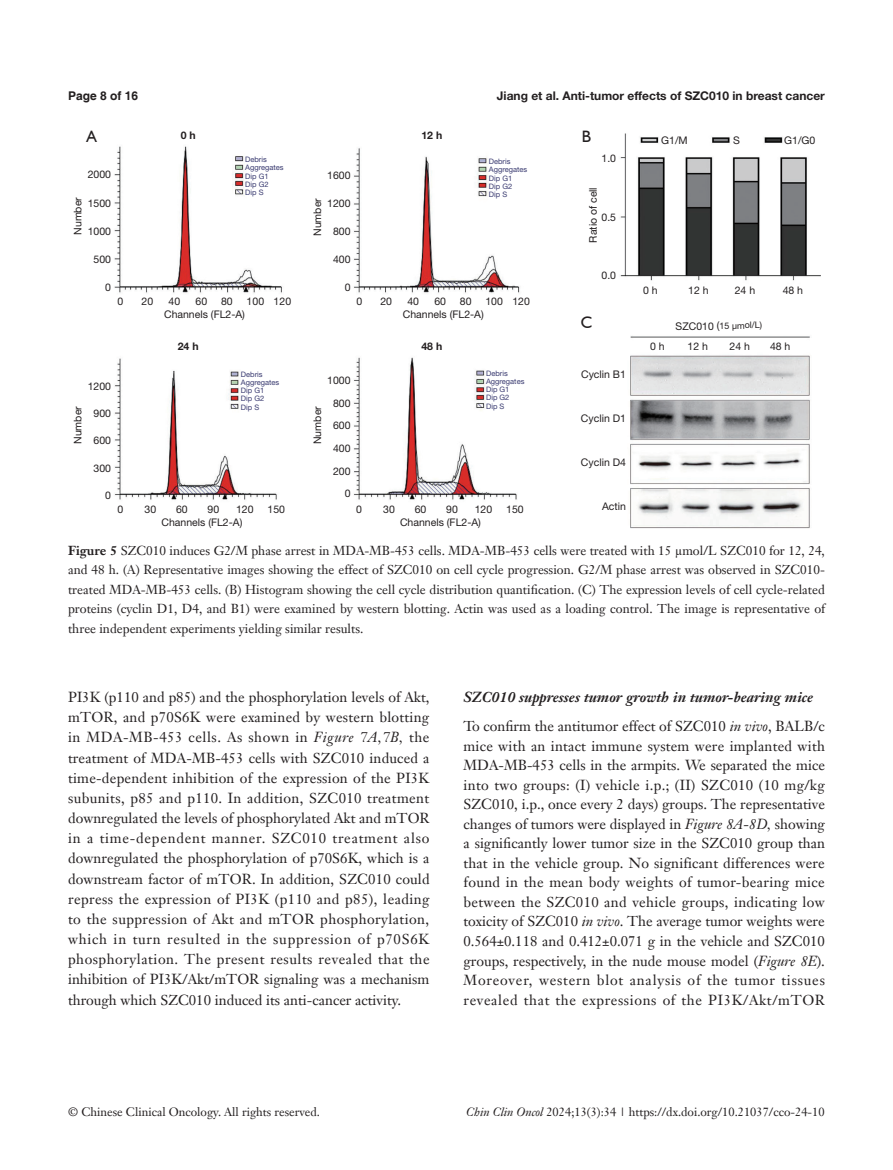
<style>
.page{position:relative;width:893px;height:1170px;background:#fff}
.page>*{position:absolute;margin:0;border:0;box-sizing:border-box;transform-origin:0 0}
.t1{font:16.5px "Humanist 521 BT";color:#231f20}
.t2{font:14.25px/20.1px "Janson Text LT";letter-spacing:.02em;color:#231f20;text-align:justify}
.t3{font:italic 700 14.25px/29.2px "Janson Text LT";color:#231f20}
.t4{font:12.75px/19.5px "Janson Text LT";color:#231f20;text-align:justify}
.t5{font:12px "Janson Text LT";color:#231f20}
.t6{font:700 12px "Helvetica Neue LT Pro";color:#231f20}
.t7{font:700 12px "Helvetica";color:#231f20}
.t8{font:10.5px/22.8px "Helvetica Neue LT Pro";color:#231f20;text-align:right}
.t9{font:700 10.5px "Helvetica Neue LT Pro";color:#231f20}
.t10{font:9px "Helvetica Neue LT Pro";color:#231f20}
.t11{font:7.5px/8.2px "Helvetica Neue LT Pro";color:#393a70}
.s1{font-size:10.5px}
.s2{font-weight:700}
.s3{font-family:"Times New Roman"}
.s4{font-style:italic}
.s5{font-weight:400;font-style:normal}
.s6{font-weight:400}
</style>
<div class="page">
<img style="left:114px;top:133px;width:706px;height:396px">
<div style="left:578px;top:128px;width:17px;height:17px;background:#fff"></div>
<div style="left:578px;top:313px;width:17px;height:17px;background:#fff"></div>
<p class="t7" style="left:68px;top:88px;width:72px">Page 8 of 16</p>
<p class="t6" style="left:497px;top:88px;width:329px">Jiang et al. Anti-tumor effects of SZC010 in breast cancer</p>
<p class="t1" style="left:86px;top:126px;width:12px">A</p>
<p class="t1" style="left:582px;top:126px;width:11px">B</p>
<p class="t9" style="left:181px;top:128px;width:16px">0 h</p>
<p class="t9" style="left:421px;top:128px;width:22px">12 h</p>
<p class="t8" style="left:88px;top:163px;width:25px">2000</p>
<p class="t8" style="left:88px;top:191px;width:25px">1500</p>
<p class="t8" style="left:88px;top:219px;width:25px">1000</p>
<p class="t8" style="left:94px;top:247px;width:19px">500</p>
<p class="t8" style="left:105px;top:275px;width:7px">0</p>
<p class="t8" style="left:66px;top:235px;width:39px;rotate:-90deg">Number</p>
<p class="t11" style="left:245px;top:155px;width:40px">Debris<br>Aggregates<br>Dip G1<br>Dip G2<br>Dip S</p>
<p class="t11" style="left:489px;top:157px;width:40px">Debris<br>Aggregates<br>Dip G1<br>Dip G2<br>Dip S</p>
<p class="t8" style="left:327px;top:164px;width:25px">1600</p>
<p class="t8" style="left:327px;top:192px;width:25px">1200</p>
<p class="t8" style="left:333px;top:220px;width:19px">800</p>
<p class="t8" style="left:333px;top:248px;width:19px">400</p>
<p class="t8" style="left:345px;top:275px;width:7px">0</p>
<p class="t8" style="left:306px;top:236px;width:39px;rotate:-90deg">Number</p>
<p class="t8" style="left:118px;top:289px;width:7px">0</p>
<p class="t8" style="left:142px;top:289px;width:13px">20</p>
<p class="t8" style="left:169px;top:289px;width:13px">40</p>
<p class="t8" style="left:196px;top:289px;width:13px">60</p>
<p class="t8" style="left:221px;top:289px;width:13px">80</p>
<p class="t8" style="left:247px;top:289px;width:46px">100 120</p>
<p class="t8" style="left:356px;top:289px;width:7px">0</p>
<p class="t8" style="left:380px;top:289px;width:13px">20</p>
<p class="t8" style="left:407px;top:289px;width:13px">40</p>
<p class="t8" style="left:434px;top:289px;width:13px">60</p>
<p class="t8" style="left:460px;top:289px;width:13px">80</p>
<p class="t8" style="left:485px;top:289px;width:46px">100 120</p>
<p class="t8" style="left:164px;top:303px;width:82px">Channels (FL2-A)</p>
<p class="t8" style="left:403px;top:303px;width:82px">Channels (FL2-A)</p>
<p class="t9" style="left:178px;top:340px;width:22px">24 h</p>
<p class="t9" style="left:421px;top:340px;width:22px">48 h</p>
<p class="t8" style="left:88px;top:374px;width:25px">1200</p>
<p class="t8" style="left:94px;top:401px;width:19px">900</p>
<p class="t8" style="left:94px;top:429px;width:19px">600</p>
<p class="t8" style="left:94px;top:456px;width:19px">300</p>
<p class="t8" style="left:105px;top:483px;width:7px">0</p>
<p class="t8" style="left:66px;top:444px;width:39px;rotate:-90deg">Number</p>
<p class="t11" style="left:241px;top:369px;width:40px">Debris<br>Aggregates<br>Dip G1<br>Dip G2<br>Dip S</p>
<p class="t11" style="left:486px;top:368px;width:40px">Debris<br>Aggregates<br>Dip G1<br>Dip G2<br>Dip S</p>
<p class="t8" style="left:327px;top:368px;width:25px">1000<br>800<br>600<br>400<br>200<br>0</p>
<p class="t8" style="left:306px;top:444px;width:39px;rotate:-90deg">Number</p>
<p class="t8" style="left:118px;top:497px;width:7px">0</p>
<p class="t8" style="left:145px;top:497px;width:13px">30</p>
<p class="t8" style="left:176px;top:497px;width:13px">60</p>
<p class="t8" style="left:208px;top:497px;width:13px">90</p>
<p class="t8" style="left:236px;top:497px;width:19px">120</p>
<p class="t8" style="left:268px;top:497px;width:19px">150</p>
<p class="t8" style="left:356px;top:497px;width:7px">0</p>
<p class="t8" style="left:383px;top:497px;width:13px">30</p>
<p class="t8" style="left:415px;top:497px;width:13px">60</p>
<p class="t8" style="left:446px;top:497px;width:13px">90</p>
<p class="t8" style="left:475px;top:497px;width:19px">120</p>
<p class="t8" style="left:506px;top:497px;width:19px">150</p>
<p class="t8" style="left:161px;top:510px;width:82px">Channels (FL2-A)</p>
<p class="t8" style="left:400px;top:510px;width:82px">Channels (FL2-A)</p>
<p class="t8" style="left:601px;top:146px;width:16px">1.0</p>
<p class="t8" style="left:582px;top:242px;width:57px;rotate:-90deg">Ratio of cell</p>
<p class="t8" style="left:601px;top:205px;width:16px">0.5</p>
<p class="t8" style="left:601px;top:264px;width:16px">0.0</p>
<p class="t1" style="left:581px;top:312px;width:13px">C</p>
<p class="t8" style="left:581px;top:363px;width:46px">Cyclin B1</p>
<p class="t8" style="left:581px;top:407px;width:47px">Cyclin D1</p>
<p class="t8" style="left:581px;top:450px;width:47px">Cyclin D4</p>
<p class="t8" style="left:602px;top:494px;width:25px">Actin</p>
<p class="t8" style="left:661px;top:129px;width:28px">G1/M</p>
<p class="t8" style="left:733px;top:129px;width:8px">S</p>
<p class="t8" style="left:784px;top:129px;width:33px">G1/G0</p>
<p class="t8" style="left:643px;top:278px;width:16px">0 h</p>
<p class="t8" style="left:688px;top:278px;width:22px">12 h</p>
<p class="t8" style="left:735px;top:278px;width:22px">24 h</p>
<p class="t8" style="left:783px;top:278px;width:22px">48 h</p>
<p class="t10" style="left:675px;top:321px;width:88px;rotate:-1deg"><span class="s1">SZC010 (</span>15 μmol/L)</p>
<p class="t8" style="left:650px;top:334px;width:16px">0 h</p>
<p class="t8" style="left:687px;top:334px;width:22px">12 h</p>
<p class="t8" style="left:729px;top:334px;width:22px">24 h</p>
<p class="t8" style="left:770px;top:334px;width:22px">48 h</p>
<p class="t4" style="left:68px;top:540px;width:759px"><span class="s2">Figure 5</span> SZC010 induces G2/M phase arrest in MDA-MB-453 cells. MDA-MB-453 cells were treated with 15 <span class="s3">µ</span>mol/L SZC010 for 12, 24, and 48 h. (A) Representative images showing the effect of SZC010 on cell cycle progression. G2/M phase arrest was observed in SZC010- treated MDA-MB-453 cells. (B) Histogram showing the cell cycle distribution quantification. (C) The expression levels of cell cycle-related proteins (cyclin D1, D4, and B1) were examined by western blotting. Actin was used as a loading control. The image is representative of three independent experiments yielding similar results.</p>
<p class="t2" style="left:68px;top:686px;width:363px">PI3K (p110 and p85) and the phosphorylation levels of Akt, mTOR, and p70S6K were examined by western blotting in MDA-MB-453 cells. As shown in <span class="s4">Figure 7A,7B,</span> the treatment of MDA-MB-453 cells with SZC010 induced a time-dependent inhibition of the expression of the PI3K subunits, p85 and p110. In addition, SZC010 treatment downregulated the levels of phosphorylated Akt and mTOR in a time-dependent manner. SZC010 treatment also downregulated the phosphorylation of p70S6K, which is a downstream factor of mTOR. In addition, SZC010 could repress the expression of PI3K (p110 and p85), leading to the suppression of Akt and mTOR phosphorylation, which in turn resulted in the suppression of p70S6K phosphorylation. The present results revealed that the inhibition of PI3K/Akt/mTOR signaling was a mechanism through which SZC010 induced its anti-cancer activity.</p>
<p class="t3" style="left:463px;top:682px;width:363px">SZC010 suppresses tumor growth in tumor-bearing mice<br><span class="s5">To confirm the antitumor effect of SZC010</span> <span class="s6">in vivo</span><span class="s5">, BALB/c</span></p>
<p class="t2" style="left:463px;top:736px;width:363px;line-height:19.5px">mice with an intact immune system were implanted with MDA-MB-453 cells in the armpits. We separated the mice into two groups: (I) vehicle i.p.; (II) SZC010 (10 mg/kg SZC010, i.p., once every 2 days) groups. The representative changes of tumors were displayed in <span class="s4">Figure 8A-8D,</span> showing a significantly lower tumor size in the SZC010 group than that in the vehicle group. No significant differences were found in the mean body weights of tumor-bearing mice between the SZC010 and vehicle groups, indicating low toxicity of SZC010 <span class="s4">in vivo</span>. The average tumor weights were 0.564±0.118 and 0.412±0.071 g in the vehicle and SZC010 groups, respectively, in the nude mouse model (<span class="s4">Figure 8E</span>).<br>Moreover, western blot analysis of the tumor tissues revealed that the expressions of the PI3K/Akt/mTOR</p>
<p class="t5" style="left:68px;top:1104px;width:253px">© Chinese Clinical Oncology. All rights reserved.</p>
<p class="t5" style="left:466px;top:1104px;width:360px"><span class="s4">Chin Clin Oncol</span> 2024;13(3):34 | https://dx.doi.org/10.21037/cco-24-10</p>
</div>
